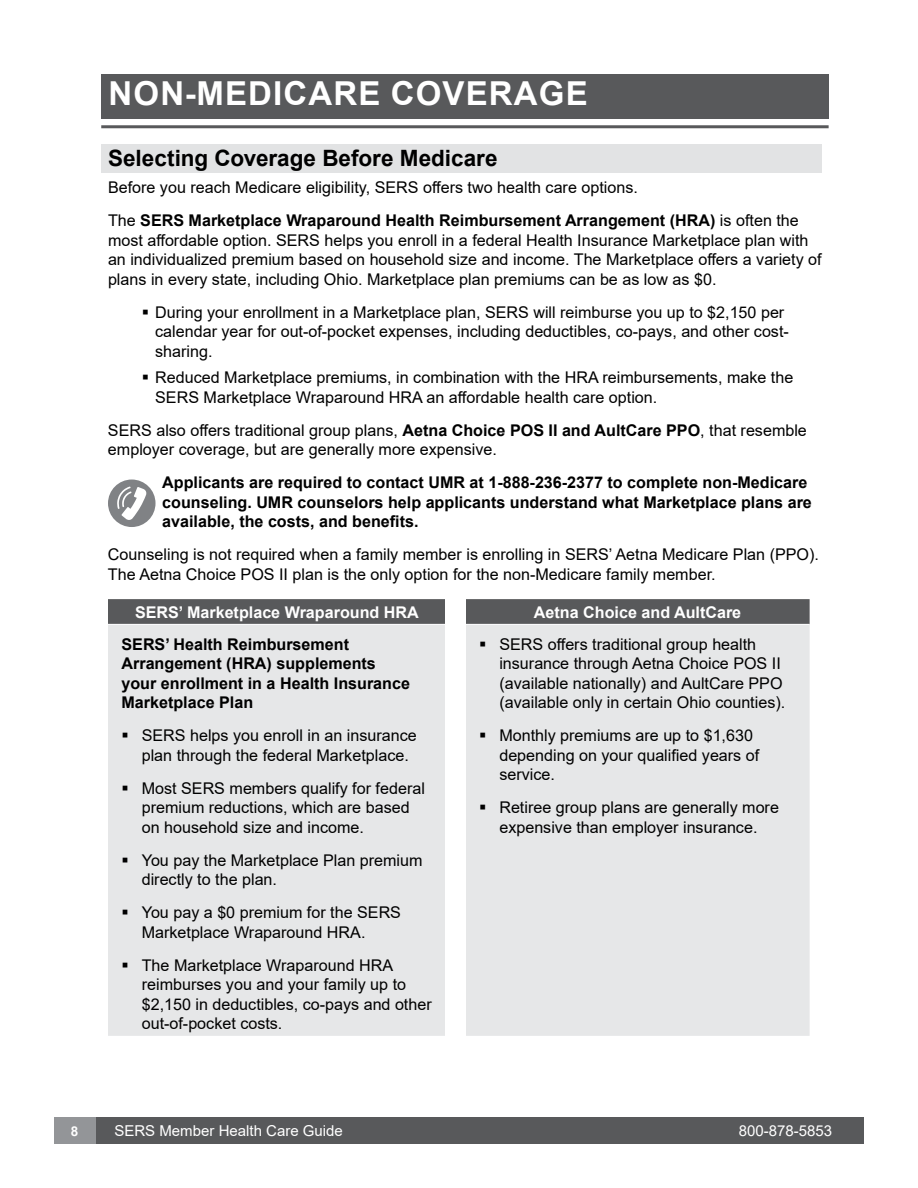
<style>
.page{position:relative;width:918px;height:1188px;background:#fff}
.page>*{position:absolute;margin:0;border:0;box-sizing:border-box;transform-origin:0 0}
.t1{font:700 33px "Arial";letter-spacing:.035em;color:#fff}
.t2{font:700 22.5px "Arial";color:#000}
.t3{font:16.2px/19.5px "Arial";color:#000}
.t4{font:700 16.2px/19.5px "Arial";color:#000}
.t5{font:700 16.2px "Arial";color:#fff}
.t6{font:15px "Arial";color:#fff}
.t7{font:700 13.5px "Arial";color:#fff}
.s1{font-weight:700}
</style>
<div class="page">
<div style="left:95px;top:1118px;width:769px;height:26px;background:#58595b"></div>
<div style="left:54px;top:1118px;width:41px;height:26px;background:#939598"></div>
<div style="left:101px;top:74px;width:728px;height:45px;background:#58595b"></div>
<hr style="left:101px;top:125px;width:728px;height:3px;background:#58595b">
<div style="left:101px;top:144px;width:721px;height:29px;background:#e2e3e4"></div>
<svg style="left:108px;top:599px;width:702px;height:25px;background:#595a5c"></svg>
<div style="left:445px;top:599px;width:21px;height:25px;background:#fff"></div>
<div style="left:108px;top:625px;width:702px;height:411px;background:#e6e7e8"></div>
<div style="left:445px;top:624px;width:21px;height:412px;background:#fff"></div>
<div style="left:108px;top:480px;width:48px;height:47px;background:#808285;border-radius:50%"></div>
<svg style="left:117px;top:487px;width:29px;height:33px"></svg>
<svg style="left:123px;top:733px;width:5px;height:5px"></svg>
<svg style="left:123px;top:785px;width:5px;height:5px"></svg>
<svg style="left:123px;top:857px;width:5px;height:5px"></svg>
<svg style="left:123px;top:910px;width:5px;height:5px"></svg>
<svg style="left:123px;top:962px;width:5px;height:5px"></svg>
<svg style="left:480px;top:641px;width:5px;height:5px"></svg>
<svg style="left:480px;top:733px;width:5px;height:5px"></svg>
<svg style="left:480px;top:805px;width:5px;height:5px"></svg>
<h1 class="t1" style="left:109px;top:70px;width:481px">NON-MEDICARE COVERAGE</h1>
<h2 class="t2" style="left:108px;top:142px;width:391px">Selecting Coverage Before Medicare</h2>
<p class="t3" style="left:108px;top:171px;width:692px;line-height:33px">Before you reach Medicare eligibility, SERS offers two health care options.<br>The <span class="s1">SERS Marketplace Wraparound Health Reimbursement Arrangement (HRA)</span> is often the</p>
<p class="t3" style="left:108px;top:230px;width:715px">most affordable option. SERS helps you enroll in a federal Health Insurance Marketplace plan with an individualized premium based on household size and income. The Marketplace offers a variety of plans in every state, including Ohio. Marketplace plan premiums can be as low as $0.</p>
<p class="t3" style="left:155px;top:302px;width:635px">During your enrollment in a Marketplace plan, SERS will reimburse you up to $2,150 per calendar year for out-of-pocket expenses, including deductibles, co-pays, and other cost&shy;sharing.</p>
<p class="t3" style="left:155px;top:368px;width:640px">Reduced Marketplace premiums, in combination with the HRA reimbursements, make the<br>SERS Marketplace Wraparound HRA an affordable health care option.</p>
<p class="t3" style="left:108px;top:420px;width:700px">SERS also offers traditional group plans, <span class="s1">Aetna Choice POS II and AultCare PPO</span>, that resemble employer coverage, but are generally more expensive.</p>
<p class="t4" style="left:162px;top:473px;width:651px">Applicants are required to contact UMR at 1-888-236-2377 to complete non-Medicare counseling. UMR counselors help applicants understand what Marketplace plans are available, the costs, and benefits.</p>
<p class="t3" style="left:108px;top:545px;width:713px">Counseling is not required when a family member is enrolling in SERS’ Aetna Medicare Plan (PPO).<br>The Aetna Choice POS II plan is the only option for the non-Medicare family member.</p>
<p class="t5" style="left:135px;top:601px;width:285px">SERS’ Marketplace Wraparound HRA</p>
<p class="t5" style="left:534px;top:601px;width:209px">Aetna Choice and AultCare</p>
<p class="t4" style="left:122px;top:634px;width:290px">SERS’ Health Reimbursement<br>Arrangement (HRA) supplements your enrollment in a Health Insurance<br>Marketplace Plan</p>
<p class="t3" style="left:142px;top:726px;width:277px">SERS helps you enroll in an insurance plan through the federal Marketplace.</p>
<p class="t3" style="left:142px;top:778px;width:285px">Most SERS members qualify for federal premium reductions, which are based on household size and income.</p>
<p class="t3" style="left:142px;top:850px;width:282px">You pay the Marketplace Plan premium directly to the plan.</p>
<p class="t3" style="left:142px;top:903px;width:261px">You pay a $0 premium for the SERS<br>Marketplace Wraparound HRA.</p>
<p class="t3" style="left:142px;top:955px;width:292px">The Marketplace Wraparound HRA reimburses you and your family up to $2,150 in deductibles, co-pays and other out-of-pocket costs.</p>
<p class="t3" style="left:499px;top:634px;width:287px">SERS offers traditional group health insurance through Aetna Choice POS II (available nationally) and AultCare PPO (available only in certain Ohio counties).</p>
<p class="t3" style="left:499px;top:726px;width:261px">Monthly premiums are up to $1,630 depending on your qualified years of service.</p>
<p class="t3" style="left:499px;top:798px;width:281px">Retiree group plans are generally more expensive than employer insurance.</p>
<p class="t7" style="left:71px;top:1122px;width:9px">8</p>
<p class="t6" style="left:114px;top:1121px;width:230px">SERS Member Health Care Guide</p>
<p class="t6" style="left:739px;top:1121px;width:95px">800-878-5853</p>
</div>
